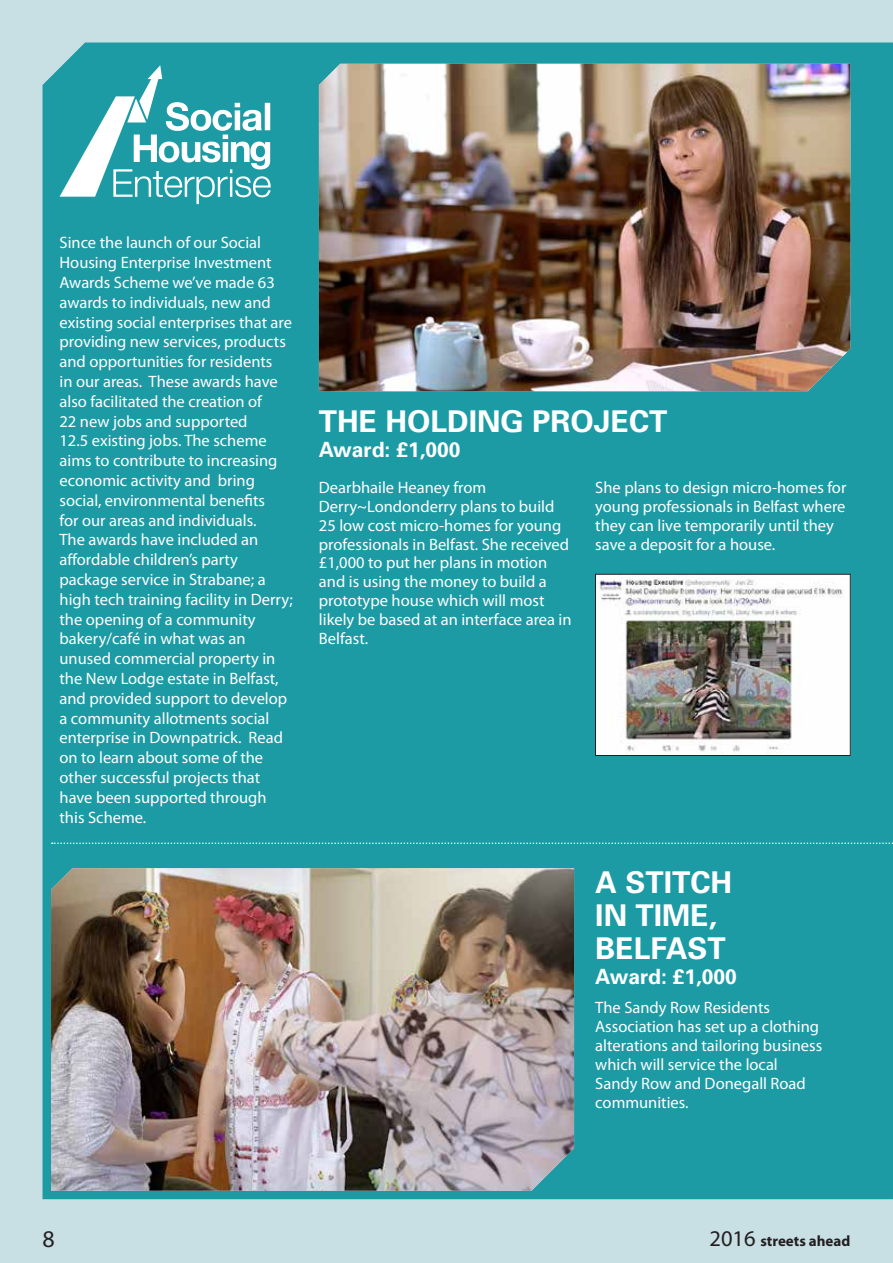
<style>
.page{position:relative;width:893px;height:1263px;background:#c8dfe3}
.page>*{position:absolute;margin:0;border:0;box-sizing:border-box;transform-origin:0 0}
.t1{font:700 30px "Univers";color:#fff}
.t2{font:24px "Myriad Pro";color:#231f20}
.t3{font:700 21px "Univers";color:#fff}
.First_Paragraph{font:16.5px/19.8px "Myriad Pro";color:#fff}
.Body_Text{font:16.5px/18.9px "Myriad Pro";color:#fff}
.t4{font:700 15px "Myriad Pro";color:#231f20}
.s1{font-weight:400;font-size:22.5px}
</style>
<div class="page">
<div style="left:43px;top:43px;width:850px;height:1156px;background:#1d9ba5"></div>
<svg style="left:60px;top:65px;width:211px;height:139px"></svg>
<img style="left:319px;top:64px;width:531px;height:327px">
<img style="left:597px;top:576px;width:251px;height:178px">
<div style="left:595px;top:574px;width:255px;height:182px;border:1px solid #231f20"></div>
<img style="left:51px;top:868px;width:523px;height:323px">
<svg style="left:52px;top:842px;width:841px;height:2px"></svg>
<p class="First_Paragraph" style="left:60px;top:233px;width:235px">Since the launch of our Social<br>Housing Enterprise Investment<br>Awards Scheme we’ve made 63 awards to individuals, new and existing social enterprises that are providing new services, products and opportunities for residents<br>in our areas. These awards have also facilitated the creation of<br>22 new jobs and supported<br>12.5 existing jobs. The scheme aims to contribute to increasing economic activity and bring social, environmental benefits<br>for our areas and individuals.<br>The awards have included an affordable children’s party package service in Strabane; a high tech training facility in Derry; the opening of a community bakery/café in what was an unused commercial property in the New Lodge estate in Belfast, and provided support to develop a community allotments social enterprise in Downpatrick. Read on to learn about some of the other successful projects that have been supported through this Scheme.</p>
<p class="t1" style="left:319px;top:402px;width:350px">THE HOLDING PROJECT</p>
<p class="t3" style="left:319px;top:436px;width:143px">Award: £1,000</p>
<p class="First_Paragraph" style="left:319px;top:477px;width:169px">Dearbhaile Heaney from</p>
<p class="First_Paragraph" style="left:595px;top:477px;width:253px">She plans to design micro-homes for</p>
<p class="First_Paragraph" style="left:319px;top:496px;width:237px">Derry~Londonderry plans to build</p>
<p class="First_Paragraph" style="left:595px;top:496px;width:252px">young professionals in Belfast where</p>
<p class="First_Paragraph" style="left:319px;top:515px;width:244px">25 low cost micro-homes for young</p>
<p class="First_Paragraph" style="left:595px;top:515px;width:240px">they can live temporarily until they</p>
<p class="First_Paragraph" style="left:319px;top:534px;width:252px">professionals in Belfast. She received</p>
<p class="First_Paragraph" style="left:595px;top:534px;width:182px">save a deposit for a house.</p>
<p class="First_Paragraph" style="left:319px;top:553px;width:254px;line-height:18.9px">£1,000 to put her plans in motion and is using the money to build a prototype house which will most likely be based at an interface area in<br>Belfast.</p>
<p class="t1" style="left:595px;top:863px;width:138px">A STITCH</p>
<p class="t1" style="left:595px;top:896px;width:123px">IN TIME,</p>
<p class="t1" style="left:595px;top:929px;width:132px">BELFAST</p>
<p class="t3" style="left:595px;top:963px;width:143px">Award: £1,000</p>
<p class="Body_Text" style="left:595px;top:998px;width:228px">The Sandy Row Residents<br>Association has set up a clothing alterations and tailoring business which will service the local<br>Sandy Row and Donegall Road communities.</p>
<h2 class="t2" style="left:43px;top:1224px;width:14px">8</h2>
<p class="t4" style="left:709px;top:1231px;width:142px"><span class="s1">2016</span> streets ahead</p>
</div>
